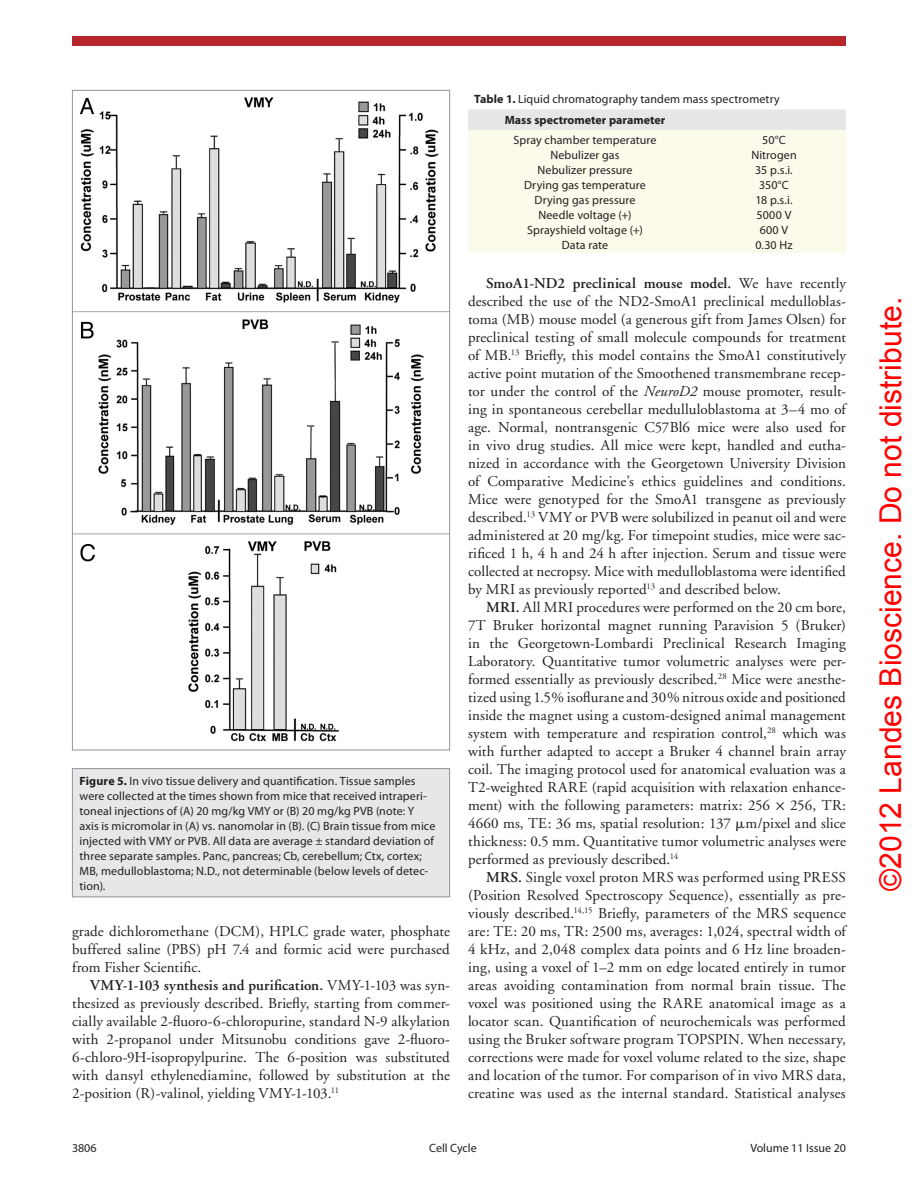
<style>
.page{position:relative;width:918px;height:1188px;background:#fff}
.page>*{position:absolute;margin:0;border:0;box-sizing:border-box;transform-origin:0 0}
.t1{font:30.15px "Arial";color:#f00}
.t2{font:15px/18px "Adobe Garamond";letter-spacing:.005em;color:#231f20;text-align:justify}
.t3{font:12px/15px "Myriad Pro";letter-spacing:.01em;color:#231f20}
.s1{font-weight:700}
.s2{font-weight:600}
.s3{font-style:italic}
.s4{font-family:"Myriad Pro"}
.s5{font-family:"Universal Std Greekw Math Pi"}
</style>
<div class="page">
<div style="left:72px;top:36px;width:774px;height:10px;background:#b7262b"></div>
<div style="left:72px;top:769px;width:378px;height:128px;background:#e6e7e9"></div>
<div style="left:72px;top:768px;width:378px;height:129px;border:1px solid #939598"></div>
<img style="left:74px;top:97px;width:374px;height:645px">
<div style="left:468px;top:109px;width:378px;height:21px;background:#e6e7e9"></div>
<div style="left:468px;top:130px;width:378px;height:123px;background:#fbfaeb"></div>
<p class="t3" style="left:80px;top:773px;width:357px"><span class="s1">Figure 5.</span> In vivo tissue delivery and quantification. Tissue samples were collected at the times shown from mice that received intraperi&shy;toneal injections of (A) 20 mg/kg VMY or (B) 20 mg/kg PVB (note: Y axis is micromolar in (A) vs. nanomolar in (B). (C) Brain tissue from mice injected with VMY or PVB. All data are average ± standard deviation of three separate samples. Panc, pancreas; Cb, cerebellum; Ctx, cortex; MB, medulloblastoma; N.D., not determinable (below levels of detec&shy;tion).</p>
<p class="t2" style="left:72px;top:923px;width:379px">grade dichloromethane (DCM), HPLC grade water, phosphate buffered saline (PBS) pH 7.4 and formic acid were purchased from Fisher Scientific.</p>
<p class="t2" style="left:72px;top:977px;width:380px;text-indent:18px"><span class="s2">VMY-1-103 synthesis and purification.</span> VMY-1-103 was syn&shy;thesized as previously described. Briefly, starting from commer&shy;cially available 2-fluoro-6-chloropurine, standard N-9 alkylation with 2-propanol under Mitsunobu conditions gave 2-fluoro-6-chloro-9H-isopropylpurine. The 6-position was substituted with dansyl ethylenediamine, followed by substitution at the 2-position (R)-valinol, yielding VMY-1-103.<sup>11</sup></p>
<p class="t3" style="left:505px;top:89px;width:277px;line-height:20.7px;text-indent:-31px"><span class="s1">Table 1.</span> Liquid chromatography tandem mass spectrometry<br><span class="s1">Mass spectrometer parameter</span></p>
<p class="t3" style="left:513px;top:132px;width:145px;text-align:center">Spray chamber temperature<br>Nebulizer gas<br>Nebulizer pressure<br>Drying gas temperature<br>Drying gas pressure<br>Needle voltage (+)<br>Sprayshield voltage (+)<br>Data rate</p>
<p class="t3" style="left:751px;top:132px;width:47px;text-align:center">50°C<br>Nitrogen<br>35 p.s.i.<br>350°C<br>18 p.s.i.<br>5000 V<br>600 V<br>0.30 Hz</p>
<p class="t2" style="left:468px;top:275px;width:379px;text-indent:18px"><span class="s2">SmoA1-ND2 preclinical mouse model.</span> We have recently described the use of the ND2-SmoA1 preclinical medulloblas&shy;toma (MB) mouse model (a generous gift from James Olsen) for preclinical testing of small molecule compounds for treatment of MB.<sup>13</sup> Briefly, this model contains the SmoA1 constitutively active point mutation of the Smoothened transmembrane recep&shy;tor under the control of the <span class="s3">NeuroD2</span> mouse promoter, result&shy;ing in spontaneous cerebellar medulluloblastoma at 3–4 mo of age. Normal, nontransgenic C57Bl6 mice were also used for in vivo drug studies. All mice were kept, handled and eutha&shy;nized in accordance with the Georgetown University Division of Comparative Medicine’s ethics guidelines and conditions.<br>Mice were genotyped for the SmoA1 transgene as previously described.<sup>13</sup> VMY or PVB were solubilized in peanut oil and were administered at 20 mg/kg. For timepoint studies, mice were sac&shy;rificed 1 h, 4 h and 24 h after injection. Serum and tissue were collected at necropsy. Mice with medulloblastoma were identified by MRI as previously reported<sup>13</sup> and described below.</p>
<p class="t2" style="left:468px;top:599px;width:379px;text-indent:18px"><span class="s2">MRI.</span> All MRI procedures were performed on the 20 cm bore, 7T Bruker horizontal magnet running Paravision 5 (Bruker) in the Georgetown-Lombardi Preclinical Research Imaging Laboratory. Quantitative tumor volumetric analyses were per&shy;formed essentially as previously described.<sup>28</sup> Mice were anesthe&shy;tized using 1.5% isoflurane and 30% nitrous oxide and positioned inside the magnet using a custom-designed animal management system with temperature and respiration control,<sup>28</sup> which was with further adapted to accept a Bruker 4 channel brain array coil. The imaging protocol used for anatomical evaluation was a T2-weighted RARE (rapid acquisition with relaxation enhance&shy;ment) with the following parameters: matrix: 256 <span class="s4">×</span> 256, TR:<br>4660 ms, TE: 36 ms, spatial resolution: 137 <span class="s5">μ</span>m/pixel and slice thickness: 0.5 mm. Quantitative tumor volumetric analyses were performed as previously described.<sup>14</sup></p>
<p class="t2" style="left:468px;top:869px;width:379px;text-indent:18px"><span class="s2">MRS.</span> Single voxel proton MRS was performed using PRESS (Position Resolved Spectroscopy Sequence), essentially as pre&shy;viously described.<sup>14,15</sup> Briefly, parameters of the MRS sequence are: TE: 20 ms, TR: 2500 ms, averages: 1,024, spectral width of 4 kHz, and 2,048 complex data points and 6 Hz line broaden&shy;ing, using a voxel of 1–2 mm on edge located entirely in tumor areas avoiding contamination from normal brain tissue. The voxel was positioned using the RARE anatomical image as a locator scan. Quantification of neurochemicals was performed using the Bruker software program TOPSPIN. When necessary, corrections were made for voxel volume related to the size, shape and location of the tumor. For comparison of in vivo MRS data, creatine was used as the internal standard. Statistical analyses</p>
<p class="t3" style="left:72px;top:1140px;width:26px">3806</p>
<p class="t3" style="left:429px;top:1140px;width:49px">Cell Cycle</p>
<p class="t3" style="left:750px;top:1140px;width:97px">Volume 11 Issue 20</p>
<h1 class="t1" style="left:871px;top:891px;width:595px;rotate:-90deg">©2012 Landes Bioscience. Do not distribute.</h1>
</div>
